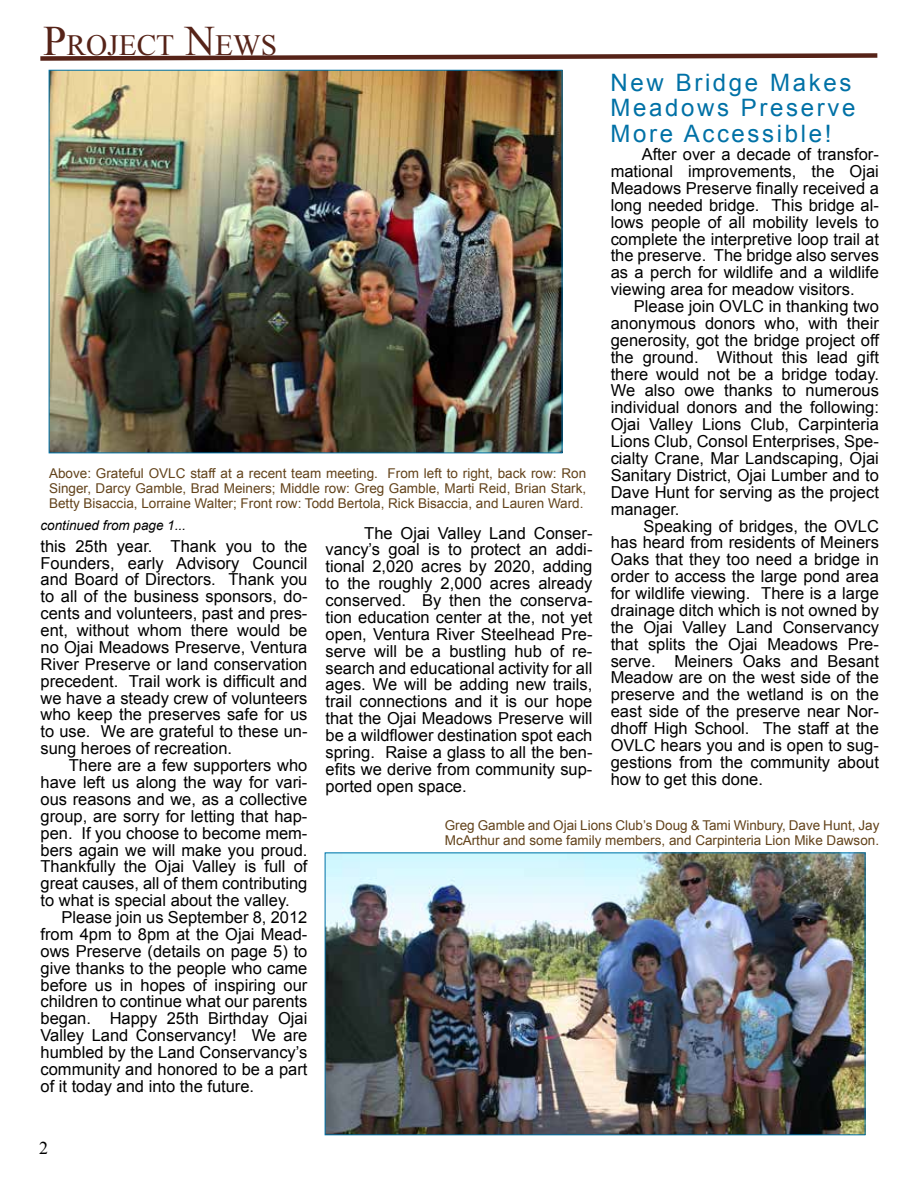
<style>
.page{position:relative;width:918px;height:1188px;background:#fff}
.page>*{position:absolute;margin:0;border:0;box-sizing:border-box;transform-origin:0 0}
.t1{font:29.4px "Times New Roman";color:#562318}
.t2{font:24px/25.5px "Arial";letter-spacing:.11em;color:#0071a6}
.t3{font:18px "Times New Roman";color:#000}
.t4{font:16.5px/17px "Arial";color:#000;text-align:justify}
.t5{font:13.5px/15px "Arial";color:#62421a;text-align:justify}
.t6{font:italic 13.5px "Arial";color:#000}
.s1{font-size:42px}
</style>
<div class="page">
<svg style="left:40px;top:53px;width:838px;height:8px"></svg>
<img style="left:51px;top:72px;width:509px;height:379px">
<img style="left:327px;top:855px;width:536px;height:278px">
<div style="left:325px;top:853px;width:540px;height:282px;border:1px solid #0071a6"></div>
<h1 class="t1" style="left:43px;top:25px;width:236px"><span class="s1">P</span>ROJECT <span class="s1">N</span>EWS</h1>
<h2 class="t2" style="left:610px;top:70px;width:246px">New Bridge Makes<br>Meadows Preserve<br>More Accessible!</h2>
<p class="t4" style="left:611px;top:146px;width:270px;text-indent:31px">After over a decade of transfor&shy;mational improvements, the Ojai Meadows Preserve finally received a long needed bridge. This bridge al&shy;lows people of all mobility levels to complete the interpretive loop trail at the preserve. The bridge also serves as a perch for wildlife and a wildlife viewing area for meadow visitors.</p>
<p class="t4" style="left:611px;top:298px;width:270px;text-indent:23px">Please join OVLC in thanking two anonymous donors who, with their generosity, got the bridge project off the ground. Without this lead gift there would not be a bridge today.<br>We also owe thanks to numerous individual donors and the following:<br>Ojai Valley Lions Club, Carpinteria Lions Club, Consol Enterprises, Spe&shy;cialty Crane, Mar Landscaping, Ojai Sanitary District, Ojai Lumber and to Dave Hunt for serving as the project manager.</p>
<p class="t4" style="left:611px;top:517px;width:270px;text-indent:33px">Speaking of bridges, the OVLC has heard from residents of Meiners Oaks that they too need a bridge in order to access the large pond area for wildlife viewing. There is a large drainage ditch which is not owned by the Ojai Valley Land Conservancy that splits the Ojai Meadows Pre&shy;serve. Meiners Oaks and Besant Meadow are on the west side of the preserve and the wetland is on the east side of the preserve near Nor&shy;dhoff High School. The staff at the OVLC hears you and is open to sug&shy;gestions from the community about how to get this done.</p>
<p class="t5" style="left:445px;top:818px;width:436px">Greg Gamble and Ojai Lions Club’s Doug &amp; Tami Winbury, Dave Hunt, Jay<br>McArthur and some family members, and Carpinteria Lion Mike Dawson.</p>
<p class="t5" style="left:49px;top:466px;width:539px">Above: Grateful OVLC staff at a recent team meeting. From left to right, back row: Ron Singer, Darcy Gamble, Brad Meiners; Middle row: Greg Gamble, Marti Reid, Brian Stark, Betty Bisaccia, Lorraine Walter; Front row: Todd Bertola, Rick Bisaccia, and Lauren Ward.</p>
<p class="t6" style="left:40px;top:517px;width:147px">continued from page 1...</p>
<p class="t4" style="left:40px;top:538px;width:269px">this 25th year. Thank you to the Founders, early Advisory Council and Board of Directors. Thank you to all of the business sponsors, do&shy;cents and volunteers, past and pres&shy;ent, without whom there would be no Ojai Meadows Preserve, Ventura River Preserve or land conservation precedent. Trail work is difficult and we have a steady crew of volunteers who keep the preserves safe for us to use. We are grateful to these un&shy;sung heroes of recreation.</p>
<p class="t4" style="left:40px;top:757px;width:268px;text-indent:28px">There are a few supporters who have left us along the way for vari&shy;ous reasons and we, as a collective group, are sorry for letting that hap&shy;pen. If you choose to become mem&shy;bers again we will make you proud.<br>Thankfully the Ojai Valley is full of great causes, all of them contributing to what is special about the valley.</p>
<p class="t4" style="left:40px;top:909px;width:268px;text-indent:21px">Please join us September 8, 2012 from 4pm to 8pm at the Ojai Mead&shy;ows Preserve (details on page 5) to give thanks to the people who came before us in hopes of inspiring our children to continue what our parents began. Happy 25th Birthday Ojai Valley Land Conservancy! We are humbled by the Land Conservancy’s community and honored to be a part of it today and into the future.</p>
<p class="t4" style="left:326px;top:524px;width:269px;text-indent:39px">The Ojai Valley Land Conser&shy;vancy’s goal is to protect an addi&shy;tional 2,020 acres by 2020, adding to the roughly 2,000 acres already conserved. By then the conserva&shy;tion education center at the, not yet open, Ventura River Steelhead Pre&shy;serve will be a bustling hub of re&shy;search and educational activity for all ages. We will be adding new trails, trail connections and it is our hope that the Ojai Meadows Preserve will be a wildflower destination spot each spring. Raise a glass to all the ben&shy;efits we derive from community sup&shy;ported open space.</p>
<p class="t3" style="left:39px;top:1136px;width:10px">2</p>
</div>
